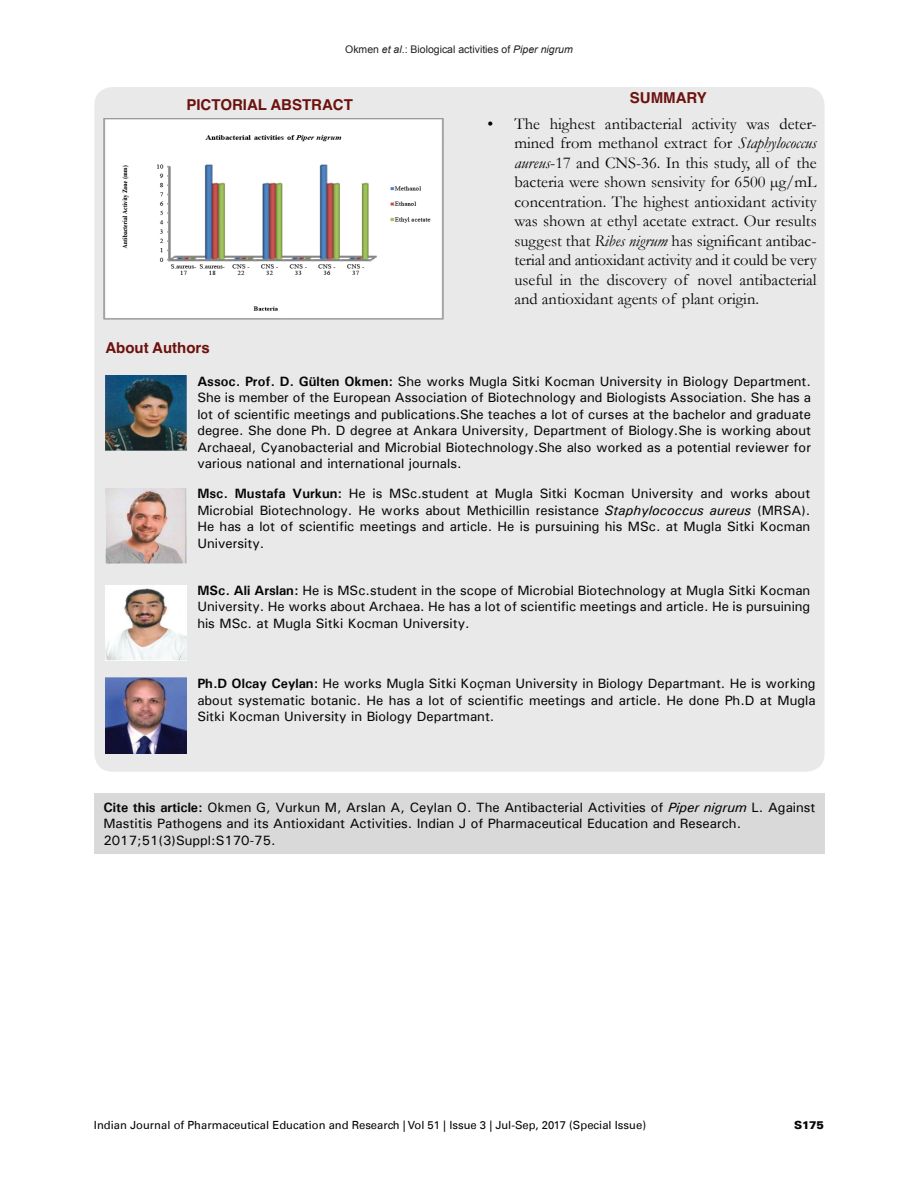
<style>
.page{position:relative;width:918px;height:1188px;background:#fff}
.page>*{position:absolute;margin:0;border:0;box-sizing:border-box;transform-origin:0 0}
.t1{font:16.5px/19.5px "Garamond";color:#050406;text-align:justify}
.t2{font:700 15px "Helvetica";color:#6c120e}
.Abstract_text{font:500 13.5px/16.5px "Univers";color:#050406;text-align:justify}
.t3{font:11.25px "Univers LT";color:#050406}
.t4{font:900 11.25px "Univers LT";color:#050406}
.t5{font:10.5px "Arial";color:#231f20}
.s1{font-style:italic}
.s2{font-weight:700}
.s3{font-weight:400;font-style:italic}
</style>
<div class="page">
<div style="left:94px;top:794px;width:731px;height:60px;background:#d9d9d9"></div>
<div style="left:94px;top:87px;width:731px;height:685px;background:#e9e9e9;border-radius:18px"></div>
<img style="left:105px;top:678px;width:82px;height:75px">
<img style="left:103px;top:118px;width:341px;height:201px">
<img style="left:105px;top:375px;width:82px;height:76px">
<img style="left:105px;top:585px;width:82px;height:75px">
<img style="left:105px;top:488px;width:82px;height:75px">
<p class="t5" style="left:345px;top:43px;width:229px">Okmen <span class="s1">et al</span>.: Biological activities of <span class="s1">Piper nigrum</span></p>
<h2 class="t2" style="left:186px;top:91px;width:168px">PICTORIAL ABSTRACT</h2>
<h2 class="t2" style="left:105px;top:334px;width:106px">About Authors</h2>
<h2 class="t2" style="left:630px;top:85px;width:78px">SUMMARY</h2>
<p class="t1" style="left:514px;top:113px;width:304px;text-indent:-27px">• The highest antibacterial activity was deter&shy;mined from methanol extract for <span class="s1">Staphylococcus aureus</span>-17 and CNS-36. In this study, all of the bacteria were shown sensivity for 6500 µg/mL concentration. The highest antioxidant activity was shown at ethyl acetate extract. Our results suggest that <span class="s1">Ribes nigrum</span> has significant antibac&shy;terial and antioxidant activity and it could be very useful in the discovery of novel antibacterial and antioxidant agents of plant origin.</p>
<p class="Abstract_text" style="left:197px;top:373px;width:615px"><span class="s2">Assoc. Prof. D. Gülten Okmen:</span> She works Mugla Sitki Kocman University in Biology Department.<br>She is member of the European Association of Biotechnology and Biologists Association. She has a lot of scientific meetings and publications.She teaches a lot of curses at the bachelor and graduate degree. She done Ph. D degree at Ankara University, Department of Biology.She is working about Archaeal, Cyanobacterial and Microbial Biotechnology.She also worked as a potential reviewer for various national and international journals.</p>
<p class="Abstract_text" style="left:197px;top:485px;width:615px"><span class="s2">Msc. Mustafa Vurkun:</span> He is MSc.student at Mugla Sitki Kocman University and works about Microbial Biotechnology. He works about Methicillin resistance <span class="s3">Staphylococcus aureus</span> (MRSA).<br>He has a lot of scientific meetings and article. He is pursuining his MSc. at Mugla Sitki Kocman University.</p>
<p class="Abstract_text" style="left:197px;top:582px;width:615px"><span class="s2">MSc. Ali Arslan:</span> He is MSc.student in the scope of Microbial Biotechnology at Mugla Sitki Kocman University. He works about Archaea. He has a lot of scientific meetings and article. He is pursuining his MSc. at Mugla Sitki Kocman University.</p>
<p class="Abstract_text" style="left:197px;top:675px;width:620px"><span class="s2">Ph.D Olcay Ceylan:</span> He works Mugla Sitki Koçman University in Biology Departmant. He is working about systematic botanic. He has a lot of scientific meetings and article. He done Ph.D at Mugla Sitki Kocman University in Biology Departmant.</p>
<p class="Abstract_text" style="left:103px;top:799px;width:714px"><span class="s2">Cite this article:</span> Okmen G, Vurkun M, Arslan A, Ceylan O. The Antibacterial Activities of <span class="s3">Piper nigrum</span> L. Against<br>Mastitis Pathogens and its Antioxidant Activities. Indian J of Pharmaceutical Education and Research.</p>
<p class="Abstract_text" style="left:103px;top:832px;width:174px">2017;51(3)Suppl:S170-75.</p>
<p class="t3" style="left:94px;top:1118px;width:554px">Indian Journal of Pharmaceutical Education and Research | Vol 51 | Issue 3 | Jul-Sep, 2017 (Special Issue)</p>
<p class="t4" style="left:794px;top:1118px;width:32px">S175</p>
</div>
